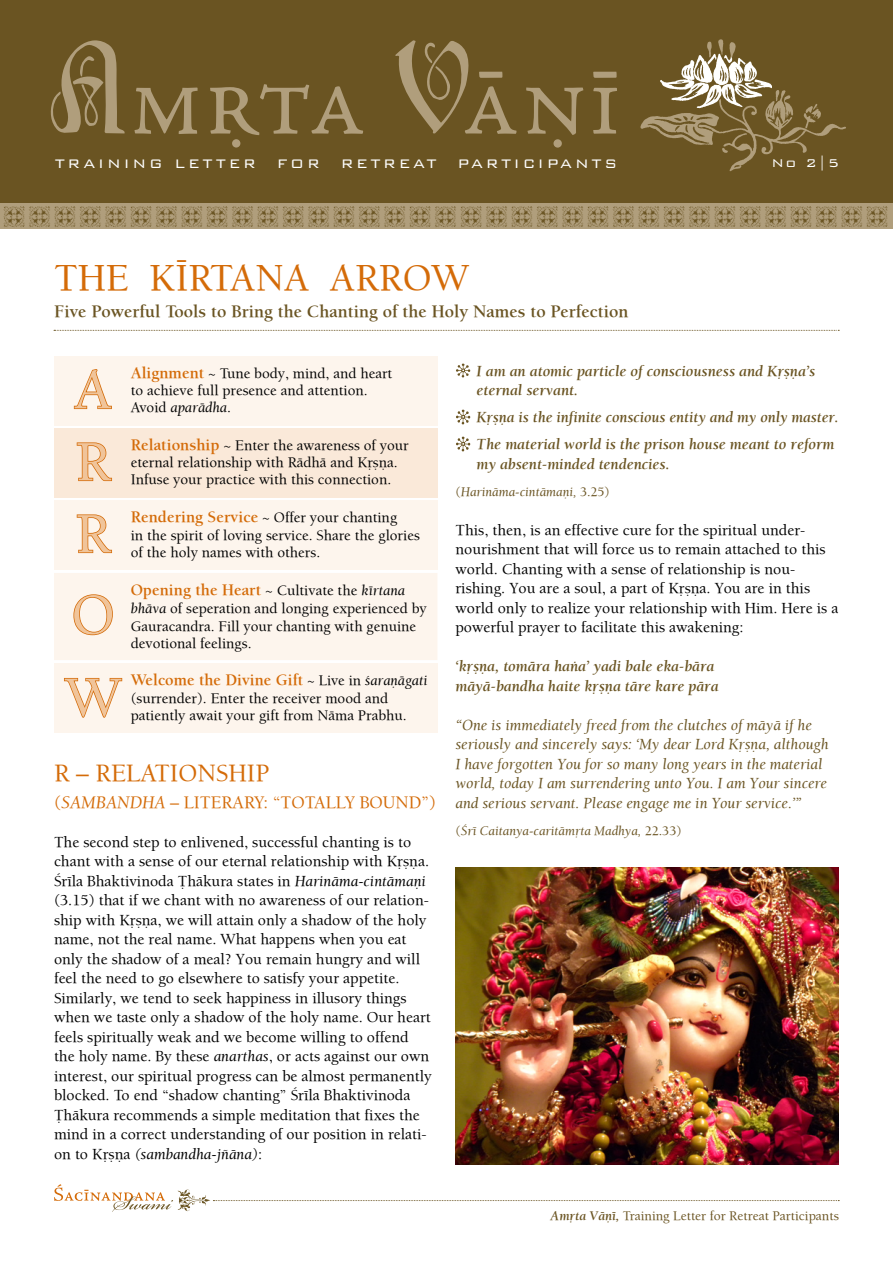
<style>
.page{position:relative;width:893px;height:1263px;background:#fff}
.page>*{position:absolute;margin:0;border:0;box-sizing:border-box;transform-origin:0 0}
.t1{font:58.5px/72px "Balaram";color:#f0c49a;text-align:justify}
.t2{font:39px "Balaram";color:#d46b08}
.t3{font:25.5px "Balaram";color:#d46b08}
.t4{font:700 18px "Balaram";color:#6a5422}
.t5{font:18px "Balaram";color:#d46b08}
.t6{font:700 16.5px "Balaram";color:#d46b08}
.t7{font:300 16.5px "Bank Gothic BT";letter-spacing:.175em;color:#fff}
.t8{font:15.75px/19.5px "Balaram";color:#000}
.t9{font:italic 700 15.75px/19.5px "Balaram";color:#6a5422}
.t10{font:italic 15.75px/19.5px "Balaram";color:#6a5422}
.t11{font:15px/17.2px "Balaram";color:#000}
.t12{font:300 15px "Bank Gothic BT";color:#fff}
.t13{font:italic 13.5px "Balaram";color:#6a5422}
.t14{font:13.5px "Balaram";color:#6a5422}
.s1{font-weight:700;font-size:16.5px;color:#d46b08}
.s2{font-style:italic}
.s3{font-weight:400;font-size:15px;color:#000}
.s4{font-weight:400;font-style:italic;font-size:15px;color:#000}
.s5{font-style:normal}
.s6{font-weight:700;font-style:italic}
</style>
<div class="page">
<div style="left:0;top:0;width:893px;height:221px;background:#6a5422"></div>
<img style="left:3px;top:203px;width:887px;height:26px">
<img style="left:456px;top:363px;width:14px;height:15px">
<img style="left:456px;top:410px;width:14px;height:14px">
<img style="left:456px;top:437px;width:14px;height:14px">
<svg style="left:54px;top:330px;width:785px;height:1px"></svg>
<img style="left:640px;top:39px;width:206px;height:132px">
<img style="left:654px;top:46px;width:117px;height:69px">
<div style="left:54px;top:357px;width:383px;height:69px;background:#fdf5ed"></div>
<div style="left:54px;top:429px;width:383px;height:69px;background:#fae9d9"></div>
<div style="left:54px;top:501px;width:383px;height:69px;background:#fdf5ed"></div>
<div style="left:54px;top:663px;width:383px;height:69px;background:#fdf5ed"></div>
<svg style="left:73px;top:369px;width:39px;height:41px"></svg>
<svg style="left:76px;top:442px;width:36px;height:40px"></svg>
<svg style="left:76px;top:514px;width:36px;height:40px"></svg>
<div style="left:54px;top:573px;width:383px;height:87px;background:#fdf5ed"></div>
<svg style="left:64px;top:677px;width:59px;height:41px"></svg>
<img style="left:455px;top:868px;width:384px;height:296px">
<svg style="left:50px;top:40px;width:567px;height:108px"></svg>
<div style="left:553px;top:139px;width:9px;height:9px;background:#b09e7c;border-radius:50%"></div>
<svg style="left:54px;top:1184px;width:785px;height:28px"></svg>
<p class="t7" style="left:55px;top:155px;width:202px">training letter</p>
<p class="t7" style="left:277px;top:155px;width:44px">for</p>
<p class="t7" style="left:341px;top:155px;width:97px">retreat</p>
<p class="t7" style="left:457px;top:155px;width:161px">participants</p>
<h2 class="t2" style="left:54px;top:254px;width:407px">The Kértana Arrow</h2>
<p class="t4" style="left:54px;top:301px;width:576px">Five Powerful Tools to Bring the Chanting of the Holy Names to Perfection</p>
<p class="t12" style="left:771px;top:155px;width:69px">No 2|5</p>
<h1 class="t1" style="left:74px;top:353px;width:39px">A R R</h1>
<h1 class="t1" style="left:65px;top:572px;width:58px;line-height:82.5px">O<br>W</h1>
<p class="t11" style="left:131px;top:364px;width:263px"><span class="s1">Alignment</span> ~ Tune body, mind, and heart to achieve full presence and attention.<br>Avoid <span class="s2">aparädha</span>.</p>
<p class="t11" style="left:131px;top:436px;width:280px"><span class="s1">Relationship</span> ~ Enter the awareness of your eternal relationship with Rädhä and Kåñëa.<br>Infuse your practice with this connection.</p>
<p class="t11" style="left:131px;top:508px;width:291px;line-height:17.7px"><span class="s1">Rendering Service</span> ~ Offer your chanting<br>in the spirit of loving service. Share the glories of the holy names with others.</p>
<p class="t6" style="left:131px;top:579px;width:276px">Opening the Heart <span class="s3">~ Cultivate the</span> <span class="s4">kértana</span></p>
<p class="t11" style="left:131px;top:599px;width:298px;line-height:17.7px"><span class="s2">bhäva</span> of seperation and longing experienced by<br>Gauracandra. Fill your chanting with genuine devotional feelings.</p>
<p class="t6" style="left:131px;top:670px;width:298px">Welcome the Divine Gift <span class="s3">~ Live in</span> <span class="s4">çaraëägati</span></p>
<p class="t11" style="left:131px;top:689px;width:278px">(surrender). Enter the receiver mood and patiently await your gift from Näma Prabhu.</p>
<h3 class="t3" style="left:54px;top:757px;width:217px">R – Relationship</h3>
<p class="t5" style="left:54px;top:791px;width:384px">(<span class="s2">Sambandha</span> – literary: “totally bound”)</p>
<p class="t8" style="left:54px;top:831px;width:379px">The second step to enlivened, successful chanting is to chant with a sense of our eternal relationship with Kåñëa.<br>Çréla Bhaktivinoda Öhäkura states in <span class="s2">Harinäma-cintämaëi </span>(3.15) that if we chant with no awareness of our relation&shy;ship with Kåñëa, we will attain only a shadow of the holy name, not the real name. What happens when you eat only the shadow of a meal? You remain hungry and will feel the need to go elsewhere to satisfy your appetite.<br>Similarly, we tend to seek happiness in illusory things when we taste only a shadow of the holy name. Our heart feels spiritually weak and we become willing to offend the holy name. By these <span class="s2">anarthas</span>, or acts against our own interest, our spiritual progress can be almost permanently blocked. To end “shadow chanting” Çréla Bhaktivinoda Öhäkura recommends a simple meditation that fixes the mind in a correct understanding of our position in relati&shy;on to Kåñëa <span class="s2">(sambandha-jïäna)</span>:</p>
<p class="t9" style="left:476px;top:361px;width:340px">I am an atomic particle of consciousness and Kåñëa’s eternal servant.</p>
<p class="t9" style="left:476px;top:403px;width:364px;line-height:27px">Kåñëa is the infinite conscious entity and my only master.<br>The material world is the prison house meant to reform</p>
<p class="t9" style="left:476px;top:454px;width:195px">my absent-minded tendencies.</p>
<p class="t13" style="left:455px;top:483px;width:156px"><span class="s5">(</span>Harinäma-cintämaëi, <span class="s5">3.25)</span></p>
<p class="t8" style="left:455px;top:520px;width:384px">This, then, is an effective cure for the spiritual under&shy;nourishment that will force us to remain attached to this world. Chanting with a sense of relationship is nou&shy;rishing. You are a soul, a part of Kåñëa. You are in this world only to realize your relationship with Him. Here is a powerful prayer to facilitate this awakening:</p>
<p class="t9" style="left:455px;top:656px;width:265px">‘kåñëa, tomära haìa’ yadi bale eka-bära mäyä-bandha haite kåñëa täre kare pära</p>
<p class="t10" style="left:455px;top:715px;width:375px">“One is immediately freed from the clutches of mäyä if he seriously and sincerely says: ‘My dear Lord Kåñëa, although I have forgotten You for so many long years in the material world, today I am surrendering unto You. I am Your sincere and serious servant. Please engage me in Your service.’”</p>
<p class="t13" style="left:455px;top:822px;width:228px"><span class="s5">(</span>Çré Caitanya-caritämåta Madhya, <span class="s5">22.33)</span></p>
<p class="t14" style="left:551px;top:1207px;width:290px"><span class="s6">Amåta Väëé,</span> Training Letter for Retreat Participants</p>
</div>
